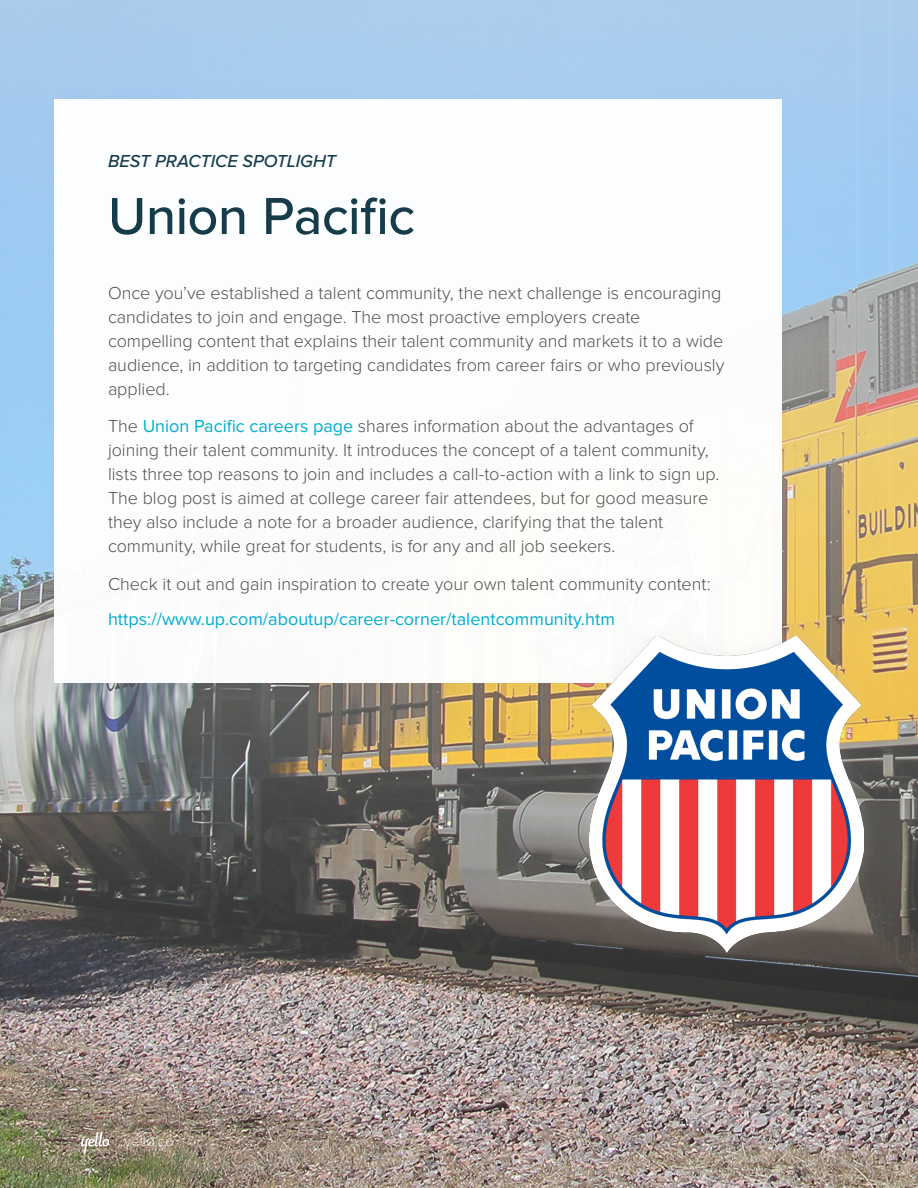
<style>
.page{position:relative;width:918px;height:1188px;background:#fff}
.page>*{position:absolute;margin:0;border:0;box-sizing:border-box;transform-origin:0 0}
.t1{font:500 54px "Proxima Nova";letter-spacing:-.01em;color:#163c4a}
.t2{font:300 18px/24px "Proxima Nova";letter-spacing:-.005em;color:#515151}
.t3{font:18px "Proxima Nova";color:#00afd0}
.t4{font:italic 500 18px "Proxima Nova";letter-spacing:-.005em;color:#163c4a}
.t5{font:300 15px "Proxima Nova";color:#fff}
.s1{font-weight:400;color:#00afd0}
</style>
<div class="page">
<img style="left:0;top:0;width:918px;height:1188px">
<svg style="left:81px;top:1132px;width:28px;height:22px"></svg>
<div style="left:37px;top:82px;width:761px;height:617px;background:#515151;opacity:.04"></div>
<div style="left:54px;top:99px;width:728px;height:583px;background:#fff"></div>
<div style="left:573px;top:621px;width:307px;height:346px;background:#c4c4c4;opacity:.25"></div>
<img style="left:589px;top:636px;width:275px;height:317px">
<h2 class="t4" style="left:108px;top:151px;width:230px">BEST PRACTICE SPOTLIGHT</h2>
<h2 class="t1" style="left:108px;top:185px;width:309px">Union Pacific</h2>
<p class="t2" style="left:108px;top:281px;width:618px">Once you’ve established a talent community, the next challenge is encouraging candidates to join and engage. The most proactive employers create compelling content that explains their talent community and markets it to a wide audience, in addition to targeting candidates from career fairs or who previously applied.</p>
<p class="t2" style="left:108px;top:415px;width:613px">The <span class="s1">Union Pacific careers page</span> shares information about the advantages of joining their talent community. It introduces the concept of a talent community, lists three top reasons to join and includes a call-to-action with a link to sign up.<br>The blog post is aimed at college career fair attendees, but for good measure they also include a note for a broader audience, clarifying that the talent community, while great for students, is for any and all job seekers.</p>
<p class="t2" style="left:108px;top:572px;width:604px">Check it out and gain inspiration to create your own talent community content:</p>
<p class="t3" style="left:108px;top:608px;width:508px">https://www.up.com/aboutup/career-corner/talentcommunity.htm</p>
<p class="t5" style="left:124px;top:1132px;width:51px">yello.co</p>
</div>
